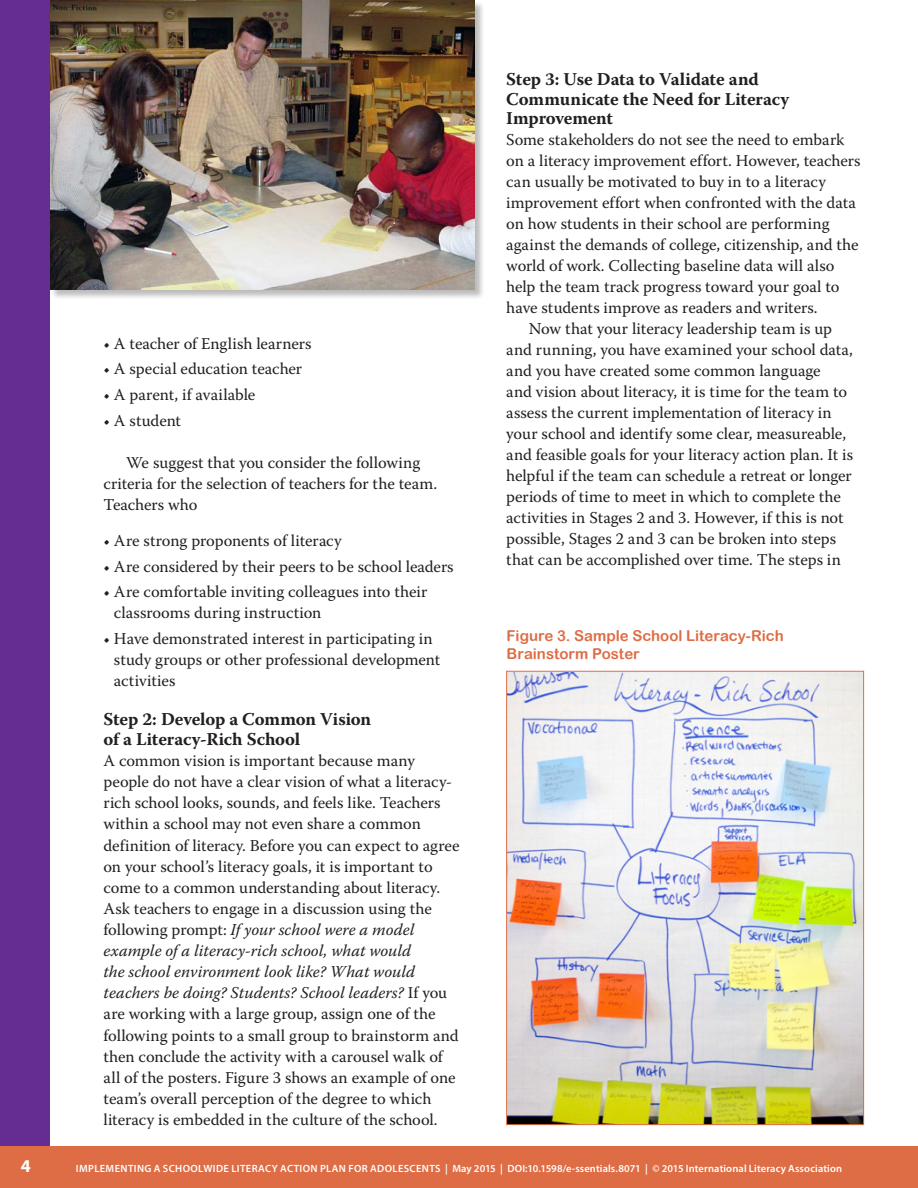
<style>
.page{position:relative;width:918px;height:1188px;background:#fff}
.page>*{position:absolute;margin:0;border:0;box-sizing:border-box;transform-origin:0 0}
.S3{font:700 18px/19.5px "Warnock Pro";letter-spacing:-.005em;color:#231f20}
.t1{font:700 18px "Myriad Pro";color:#fff}
.BCnoindent{font:16.5px/21.1px "Warnock Pro";color:#231f20}
.BC{font:16.5px/21px "Warnock Pro";color:#231f20}
.List_3{font:16.5px/21.1px "Warnock Pro";color:#231f20}
.BCE{font:16.5px/21.1px "Warnock Pro";letter-spacing:-.005em;color:#231f20}
.List_6{font:16.5px "Warnock Pro";letter-spacing:-.01em;color:#231f20}
.FigH{font:15px/18px "Arial Rounded MT Bold";color:#de6c45}
.t2{font:600 10.5px "Myriad Pro";letter-spacing:.02em;color:#fff}
.s1{font-style:italic}
</style>
<div class="page">
<div style="left:0;top:0;width:50px;height:1147px;background:#652d91"></div>
<div style="left:0;top:1147px;width:918px;height:41px;background:#de6c45"></div>
<div style="left:51px;top:0;width:434px;height:300px;background:#231f20;opacity:.3"></div>
<img style="left:50px;top:0;width:425px;height:290px">
<img style="left:508px;top:673px;width:354px;height:450px">
<p class="List_3" style="left:104px;top:333px;width:210px">• A teacher of English learners</p>
<p class="List_3" style="left:104px;top:358px;width:200px">• A special education teacher</p>
<p class="List_3" style="left:104px;top:384px;width:153px">• A parent, if available</p>
<p class="List_3" style="left:104px;top:409px;width:79px">• A student</p>
<p class="BCE" style="left:104px;top:451px;width:335px;text-indent:23px">We suggest that you consider the following criteria for the selection of teachers for the team.<br>Teachers who</p>
<p class="List_6" style="left:104px;top:531px;width:240px">• Are strong proponents of literacy</p>
<p class="List_3" style="left:104px;top:555px;width:352px">• Are considered by their peers to be school leaders</p>
<p class="List_3" style="left:114px;top:581px;width:315px;text-indent:-10px">• Are comfortable inviting colleagues into their classrooms during instruction</p>
<p class="List_3" style="left:114px;top:628px;width:328px;text-indent:-10px">• Have demonstrated interest in participating in study groups or other professional development activities</p>
<p class="S3" style="left:104px;top:709px;width:269px">Step 2: Develop a Common Vision of a Literacy-Rich School</p>
<p class="BCnoindent" style="left:104px;top:750px;width:358px">A common vision is important because many people do not have a clear vision of what a literacy&shy;rich school looks, sounds, and feels like. Teachers within a school may not even share a common definition of literacy. Before you can expect to agree on your school’s literacy goals, it is important to come to a common understanding about literacy.<br>Ask teachers to engage in a discussion using the following prompt: <span class="s1">If your school were a model example of a literacy-rich school, what would<br>the school environment look like? What would teachers be doing? Students? School leaders?</span> If you are working with a large group, assign one of the following points to a small group to brainstorm and then conclude the activity with a carousel walk of all of the posters. Figure 3 shows an example of one team’s overall perception of the degree to which literacy is embedded in the culture of the school.</p>
<p class="S3" style="left:506px;top:69px;width:285px">Step 3: Use Data to Validate and<br>Communicate the Need for Literacy<br>Improvement</p>
<p class="BCnoindent" style="left:506px;top:129px;width:356px">Some stakeholders do not see the need to embark on a literacy improvement effort. However, teachers can usually be motivated to buy in to a literacy improvement effort when confronted with the data on how students in their school are performing against the demands of college, citizenship, and the world of work. Collecting baseline data will also help the team track progress toward your goal to have students improve as readers and writers.</p>
<p class="BC" style="left:506px;top:318px;width:348px;text-indent:23px">Now that your literacy leadership team is up and running, you have examined your school data, and you have created some common language<br>and vision about literacy, it is time for the team to assess the current implementation of literacy in your school and identify some clear, measureable, and feasible goals for your literacy action plan. It is helpful if the team can schedule a retreat or longer periods of time to meet in which to complete the activities in Stages 2 and 3. However, if this is not possible, Stages 2 and 3 can be broken into steps that can be accomplished over time. The steps in</p>
<p class="FigH" style="left:507px;top:626px;width:279px">Figure 3. Sample School Literacy-Rich<br>Brainstorm Poster</p>
<p class="t1" style="left:21px;top:1154px;width:11px">4</p>
<p class="t2" style="left:76px;top:1162px;width:768px">IMPLEMENTING A SCHOOLWIDE LITERACY ACTION PLAN FOR ADOLESCENTS | May 2015 | DOI:10.1598/e-ssentials.8071 | © 2015 International Literacy Association</p>
</div>
